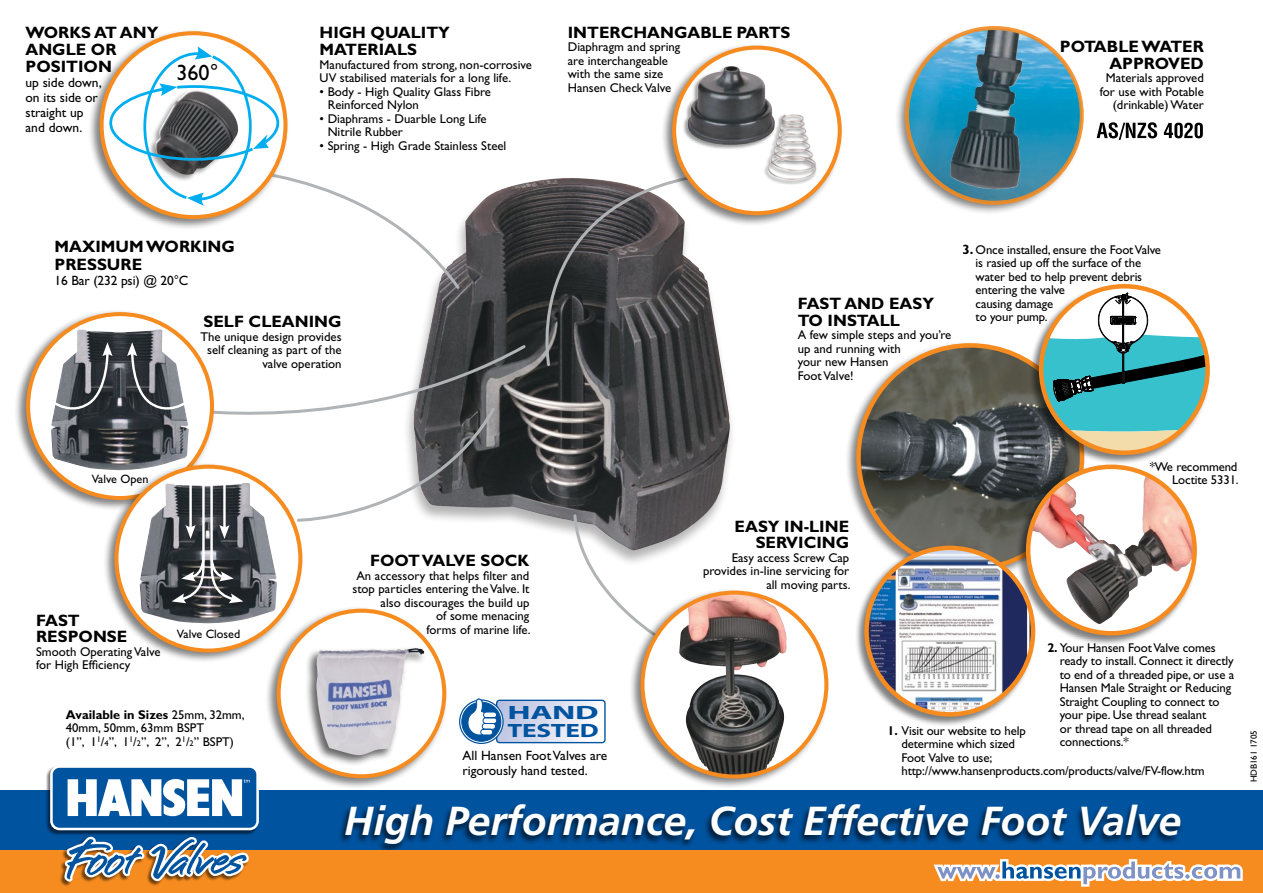
<style>
.page{position:relative;width:1263px;height:893px;background:#fff}
.page>*{position:absolute;margin:0;border:0;box-sizing:border-box;transform-origin:0 0}
.t1{font:italic 700 40.5px "Frutiger";color:#fff}
.t2{font:22.2px "Gill Sans";color:#000}
.t3{font:700 19.35px/17.7px "Myriad Pro";letter-spacing:-.01em;color:#00539f;scale:1.75 1}
.t4{font:700 16.5px/16.5px "Gill Sans";color:#000}
.t5{font:13.5px/15px "Gill Sans";color:#000}
.t6{font:12.75px/13.5px "Gill Sans";color:#000}
.t7{font:12.15px "Gill Sans";color:#000}
.t8{font:9px "Gill Sans";color:#000}
.s1{font-weight:700;font-size:13.5px}
.s2{font-weight:700}
.s3{font-size:8.25px}
</style>
<div class="page">
<div style="left:845px;top:341px;width:242px;height:242px;background:#000;opacity:.5"></div>
<img style="left:858px;top:345px;width:171px;height:200px">
<div style="left:854px;top:545px;width:182px;height:181px;background:#000;opacity:.5"></div>
<img style="left:866px;top:548px;width:167px;height:166px;border-radius:83px">
<div style="left:864px;top:546px;width:171px;height:171px;border:4px solid #f68b1f;border-radius:50%"></div>
<svg style="left:1097px;top:122px;width:60px;height:18px"></svg>
<svg style="left:1164px;top:123px;width:39px;height:15px"></svg>
<div style="left:894px;top:25px;width:190px;height:189px;background:#000;opacity:.5"></div>
<img style="left:907px;top:28px;width:175px;height:175px;border-radius:87px">
<div style="left:629px;top:588px;width:201px;height:202px;background:#000;opacity:.5"></div>
<div style="left:642px;top:593px;width:184px;height:183px;background:#fff;border-radius:50%"></div>
<img style="left:679px;top:593px;width:108px;height:183px">
<div style="left:640px;top:591px;width:188px;height:187px;border:4px solid #f68b1f;border-radius:50%"></div>
<div style="left:660px;top:43px;width:184px;height:183px;background:#000;opacity:.5"></div>
<div style="left:674px;top:48px;width:166px;height:165px;background:#fff;border-radius:50%"></div>
<div style="left:672px;top:46px;width:170px;height:169px;border:4px solid #f68b1f;border-radius:50%"></div>
<div style="left:682px;top:65px;width:94px;height:85px;background:#000;opacity:.4"></div>
<img style="left:730px;top:66px;width:45px;height:79px">
<div style="left:763px;top:113px;width:54px;height:72px;background:#000;opacity:.4"></div>
<img style="left:768px;top:114px;width:49px;height:67px">
<div style="left:1016px;top:464px;width:181px;height:181px;background:#000;opacity:.5"></div>
<svg style="left:1028px;top:467px;width:166px;height:166px"></svg>
<img style="left:1030px;top:474px;width:164px;height:150px">
<div style="left:1026px;top:465px;width:171px;height:170px;border:4px solid #f68b1f;border-radius:50%"></div>
<div style="left:14px;top:309px;width:202px;height:202px;background:#000;opacity:.5"></div>
<svg style="left:28px;top:314px;width:184px;height:184px"></svg>
<div style="left:103px;top:462px;width:202px;height:202px;background:#000;opacity:.5"></div>
<div style="left:88px;top:28px;width:202px;height:202px;background:#000;opacity:.5"></div>
<svg style="left:102px;top:33px;width:183px;height:184px"></svg>
<svg style="left:42px;top:46px;width:688px;height:600px"></svg>
<div style="left:265px;top:606px;width:183px;height:183px;background:#000;opacity:.5"></div>
<div style="left:279px;top:611px;width:165px;height:165px;background:#fff;border-radius:50%"></div>
<div style="left:277px;top:609px;width:169px;height:169px;border:4px solid #f68b1f;border-radius:50%"></div>
<div style="left:305px;top:646px;width:122px;height:120px;background:#000;opacity:.6"></div>
<img style="left:316px;top:648px;width:99px;height:107px">
<img style="left:950px;top:28px;width:73px;height:162px">
<div style="left:905px;top:26px;width:179px;height:179px;border:4px solid #f68b1f;border-radius:50%"></div>
<div style="left:1029px;top:283px;width:181px;height:182px;background:#000;opacity:.5"></div>
<svg style="left:1041px;top:287px;width:166px;height:166px"></svg>
<div style="left:1039px;top:284px;width:171px;height:171px;border:4px solid #f68b1f;border-radius:50%"></div>
<svg style="left:459px;top:698px;width:146px;height:46px"></svg>
<div style="left:0;top:790px;width:1263px;height:84px;background:#00539f"></div>
<div style="left:337px;top:803px;width:846px;height:50px;background:#000;opacity:.75"></div>
<div style="left:0;top:850px;width:1263px;height:43px;background:#f68b1f"></div>
<svg style="left:933px;top:859px;width:310px;height:28px"></svg>
<img style="left:46px;top:767px;width:213px;height:68px">
<svg style="left:50px;top:765px;width:209px;height:65px"></svg>
<div style="left:53px;top:768px;width:203px;height:60px;background:#00539f;border-radius:7px"></div>
<svg style="left:68px;top:779px;width:182px;height:38px"></svg>
<img style="left:60px;top:836px;width:133px;height:50px">
<svg style="left:64px;top:837px;width:185px;height:45px"></svg>
<p class="t4" style="left:26px;top:24px;width:134px;line-height:17.2px">WORKS AT ANY<br>ANGLE OR<br>POSITION</p>
<p class="t5" style="left:26px;top:75px;width:78px">up side down, on its side or straight up and down.</p>
<h2 class="t2" style="left:176px;top:59px;width:44px">360°</h2>
<p class="t4" style="left:320px;top:24px;width:132px;line-height:17.2px">HIGH QUALITY<br>MATERIALS</p>
<p class="t6" style="left:320px;top:58px;width:214px">Manufactured from strong, non-corrosive<br>UV stabilised materials for a long life.</p>
<p class="t6" style="left:328px;top:85px;width:165px;text-indent:-8px">• Body - High Quality Glass Fibre<br>Reinforced Nylon</p>
<p class="t6" style="left:328px;top:112px;width:160px;text-indent:-8px">• Diaphrams - Duarble Long Life<br>Nitrile Rubber</p>
<p class="t6" style="left:320px;top:139px;width:188px">• Spring - High Grade Stainless Steel</p>
<p class="t4" style="left:568px;top:24px;width:224px">INTERCHANGABLE PARTS</p>
<p class="t6" style="left:568px;top:40px;width:114px">Diaphragm and spring are interchangeable with the same size<br>Hansen Check Valve</p>
<p class="t4" style="left:1060px;top:38px;width:145px;text-align:right">POTABLE WATER<br>APPROVED</p>
<p class="t6" style="left:1100px;top:71px;width:105px;text-align:right">Materials approved for use with Potable (drinkable) Water</p>
<p class="t4" style="left:55px;top:237px;width:182px;line-height:18px">MAXIMUM WORKING<br>PRESSURE</p>
<p class="t5" style="left:55px;top:273px;width:135px">16 Bar (232 psi) @ 20°C</p>
<p class="t4" style="left:203px;top:313px;width:140px">SELF CLEANING</p>
<p class="t6" style="left:200px;top:330px;width:143px;text-align:right">The unique design provides self cleaning as part of the valve operation</p>
<p class="t4" style="left:798px;top:295px;width:138px">FAST AND EASY<br>TO INSTALL</p>
<p class="t6" style="left:798px;top:328px;width:155px">A few simple steps and you’re up and running with<br>your new Hansen<br>Foot Valve!</p>
<p class="t6" style="left:976px;top:243px;width:187px;text-indent:-13px"><span class="s1">3.</span> Once installed, ensure the Foot Valve is rasied up off the surface of the water bed to help prevent debris entering the valve<br>causing damage<br>to your pump.</p>
<p class="t7" style="left:92px;top:472px;width:58px">Valve Open</p>
<p class="t4" style="left:36px;top:612px;width:93px">FAST<br>RESPONSE</p>
<p class="t6" style="left:36px;top:645px;width:126px">Smooth Operating Valve for High Efficiency</p>
<p class="t7" style="left:177px;top:627px;width:65px">Valve Closed</p>
<p class="t6" style="left:66px;top:708px;width:180px"><span class="s2">Available in Sizes</span> 25mm, 32mm,<br>40mm, 50mm, 63mm BSPT<br>(1”, 1<sup>1</sup>/<span class="s3">4</span>”, 1<sup>1</sup>/<span class="s3">2</span>”, 2”, 2<sup>1</sup>/<span class="s3">2</span>” BSPT)</p>
<p class="t6" style="left:1150px;top:460px;width:91px;text-align:right">*We recommend<br>Loctite 5331.</p>
<p class="t4" style="left:370px;top:552px;width:161px">FOOT VALVE SOCK</p>
<p class="t6" style="left:352px;top:569px;width:180px;text-align:right">An accessory that helps filter and stop particles entering the Valve. It also discourages the build up<br>of some menacing<br>forms of marine life.</p>
<h3 class="t3" style="left:507px;top:703px;width:54px">HAND<br>TESTED</h3>
<p class="t5" style="left:462px;top:748px;width:146px">All Hansen Foot Valves are rigorously hand tested.</p>
<p class="t4" style="left:735px;top:518px;width:116px;text-align:right">EASY IN-LINE<br>SERVICING</p>
<p class="t6" style="left:703px;top:551px;width:149px;text-align:right">Easy access Screw Cap provides in-line servicing for all moving parts.</p>
<p class="t6" style="left:1060px;top:641px;width:176px;text-indent:-12px"><span class="s2">2.</span> Your Hansen Foot Valve comes ready to install. Connect it directly to end of a threaded pipe, or use a<br>Hansen Male Straight or Reducing<br>Straight Coupling to connect to your pipe. Use thread sealant<br>or thread tape on all threaded connections.*</p>
<p class="t6" style="left:901px;top:724px;width:305px;text-indent:-14px"><span class="s2">1.</span> Visit our website to help<br>determine which sized<br>Foot Valve to use; http://www.hansenproducts.com/products/valve/FV-flow.htm</p>
<h1 class="t1" style="left:344px;top:797px;width:839px">High Performance, Cost Effective Foot Valve</h1>
<p class="t8" style="left:1248px;top:782px;width:54px;rotate:-90deg">HDB161 1705</p>
</div>
